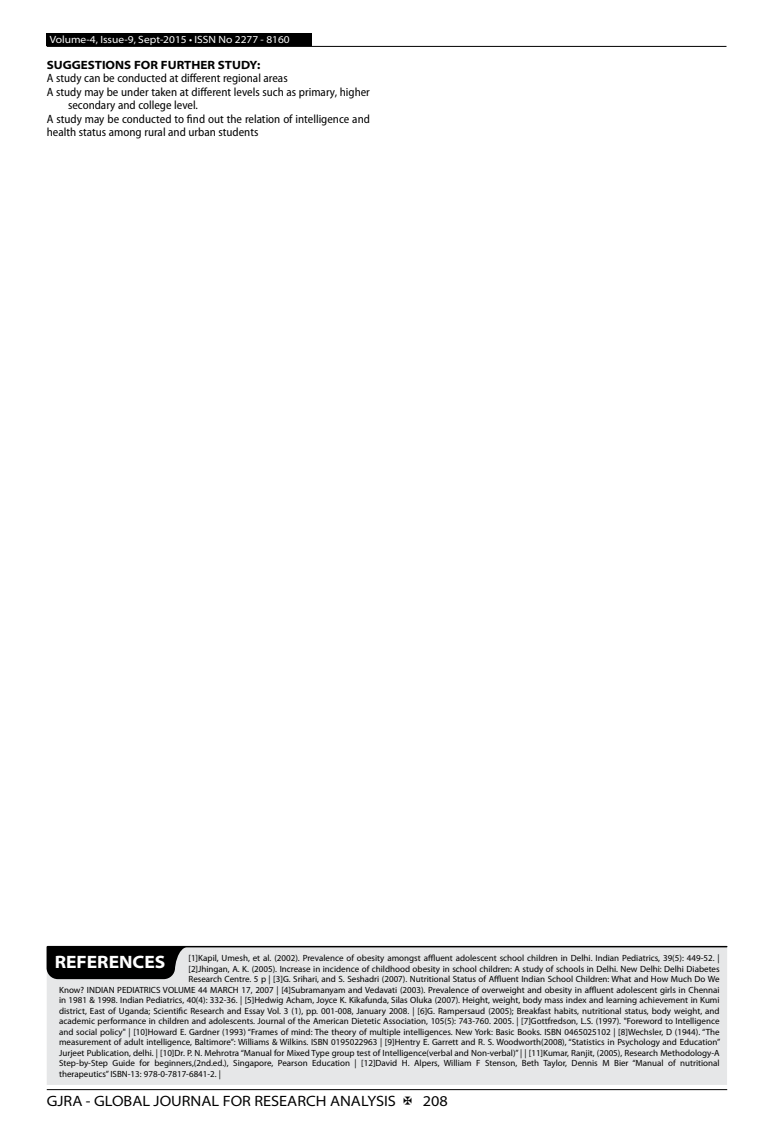
<style>
.page{position:relative;width:774px;height:1136px;background:#fff}
.page>*{position:absolute;margin:0;border:0;box-sizing:border-box;transform-origin:0 0}
.t1{font:700 semi-expanded 18px "Myriad Pro";color:#fff}
.t2{font:semi-expanded 15px "Myriad Pro";color:#000}
.t3{font:semi-condensed 12px "Myriad Pro";color:#000}
.t4{font:700 semi-expanded 12px "Myriad Pro";color:#000}
.t5{font:semi-expanded 10.5px "Myriad Pro";color:#fff}
.t6{font:9px "Myriad Pro";color:#000}
</style>
<div class="page">
<hr style="left:47px;top:1089px;width:680px;height:1px;background:#000">
<div style="left:47px;top:33px;width:265px;height:13px;background:#000"></div>
<hr style="left:47px;top:46px;width:679px;height:1px;background:#000">
<div style="left:47px;top:947px;width:680px;height:137px;background:#e6e7e8"></div>
<hr style="left:48px;top:945px;width:679px;height:2px;background:#000">
<svg style="left:47px;top:946px;width:141px;height:33px;background:#131313"></svg>
<p class="t5" style="left:50px;top:34px;width:241px">Volume-4, Issue-9, Sept-2015 • ISSN No 2277 - 8160</p>
<h3 class="t4" style="left:47px;top:58px;width:215px">SUGGESTIONS FOR FURTHER STUDY:</h3>
<h3 class="t3" style="left:47px;top:72px;width:242px">A study can be conducted at different regional areas</h3>
<h3 class="t3" style="left:47px;top:85px;width:325px">A study may be under taken at different levels such as primary, higher</h3>
<h3 class="t3" style="left:68px;top:99px;width:131px">secondary and college level.</h3>
<h3 class="t3" style="left:47px;top:112px;width:325px">A study may be conducted to find out the relation of intelligence and</h3>
<h3 class="t3" style="left:47px;top:126px;width:213px">health status among rural and urban students</h3>
<h1 class="t1" style="left:55px;top:951px;width:112px">REFERENCES</h1>
<p class="t6" style="left:188px;top:953px;width:533px">[1]Kapil, Umesh, et al. (2002). Prevalence of obesity amongst affluent adolescent school children in Delhi. Indian Pediatrics, 39(5): 449-52. |</p>
<p class="t6" style="left:188px;top:963px;width:533px">[2]Jhingan, A. K. (2005). Increase in incidence of childhood obesity in school children: A study of schools in Delhi. New Delhi: Delhi Diabetes</p>
<p class="t6" style="left:188px;top:974px;width:533px">Research Centre. 5 p | [3]G. Srihari, and S. Seshadri (2007). Nutritional Status of Affluent Indian School Children: What and How Much Do We</p>
<p class="t6" style="left:59px;top:984px;width:662px">Know? INDIAN PEDIATRICS VOLUME 44 MARCH 17, 2007 | [4]Subramanyam and Vedavati (2003). Prevalence of overweight and obesity in affluent adolescent girls in Chennai</p>
<p class="t6" style="left:59px;top:995px;width:662px">in 1981 &amp; 1998. Indian Pediatrics, 40(4): 332-36. | [5]Hedwig Acham, Joyce K. Kikafunda, Silas Oluka (2007). Height, weight, body mass index and learning achievement in Kumi</p>
<p class="t6" style="left:59px;top:1005px;width:662px">district, East of Uganda; Scientific Research and Essay Vol. 3 (1), pp. 001-008, January 2008. | [6]G. Rampersaud (2005); Breakfast habits, nutritional status, body weight, and</p>
<p class="t6" style="left:59px;top:1016px;width:662px">academic performance in children and adolescents. Journal of the American Dietetic Association, 105(5): 743-760. 2005. | [7]Gottfredson, L.S. (1997). "Foreword to Intelligence</p>
<p class="t6" style="left:59px;top:1026px;width:662px">and social policy" | [10]Howard E. Gardner (1993) “Frames of mind: The theory of multiple intelligences. New York: Basic Books. ISBN 0465025102 | [8]Wechsler, D (1944). “The</p>
<p class="t6" style="left:59px;top:1037px;width:663px">measurement of adult intelligence, Baltimore”: Williams &amp; Wilkins. ISBN 0195022963 | [9]Hentry E. Garrett and R. S. Woodworth(2008), “Statistics in Psychology and Education”</p>
<p class="t6" style="left:59px;top:1047px;width:662px">Jurjeet Publication, delhi. | [10]Dr. P. N. Mehrotra “Manual for Mixed Type group test of Intelligence(verbal and Non-verbal)” | | [11]Kumar, Ranjit, (2005), Research Methodology-A</p>
<p class="t6" style="left:59px;top:1058px;width:662px">Step-by-Step Guide for beginners,(2nd.ed.), Singapore, Pearson Education | [12]David H. Alpers, William F Stenson, Beth Taylor, Dennis M Bier “Manual of nutritional</p>
<p class="t6" style="left:59px;top:1068px;width:163px">therapeutics” ISBN-13: 978-0-7817-6841-2. |</p>
<h2 class="t2" style="left:47px;top:1092px;width:351px">GJRA - GLOBAL JOURNAL FOR RESEARCH ANALYSIS</h2>
<h2 class="t2" style="left:423px;top:1092px;width:27px">208</h2>
</div>
